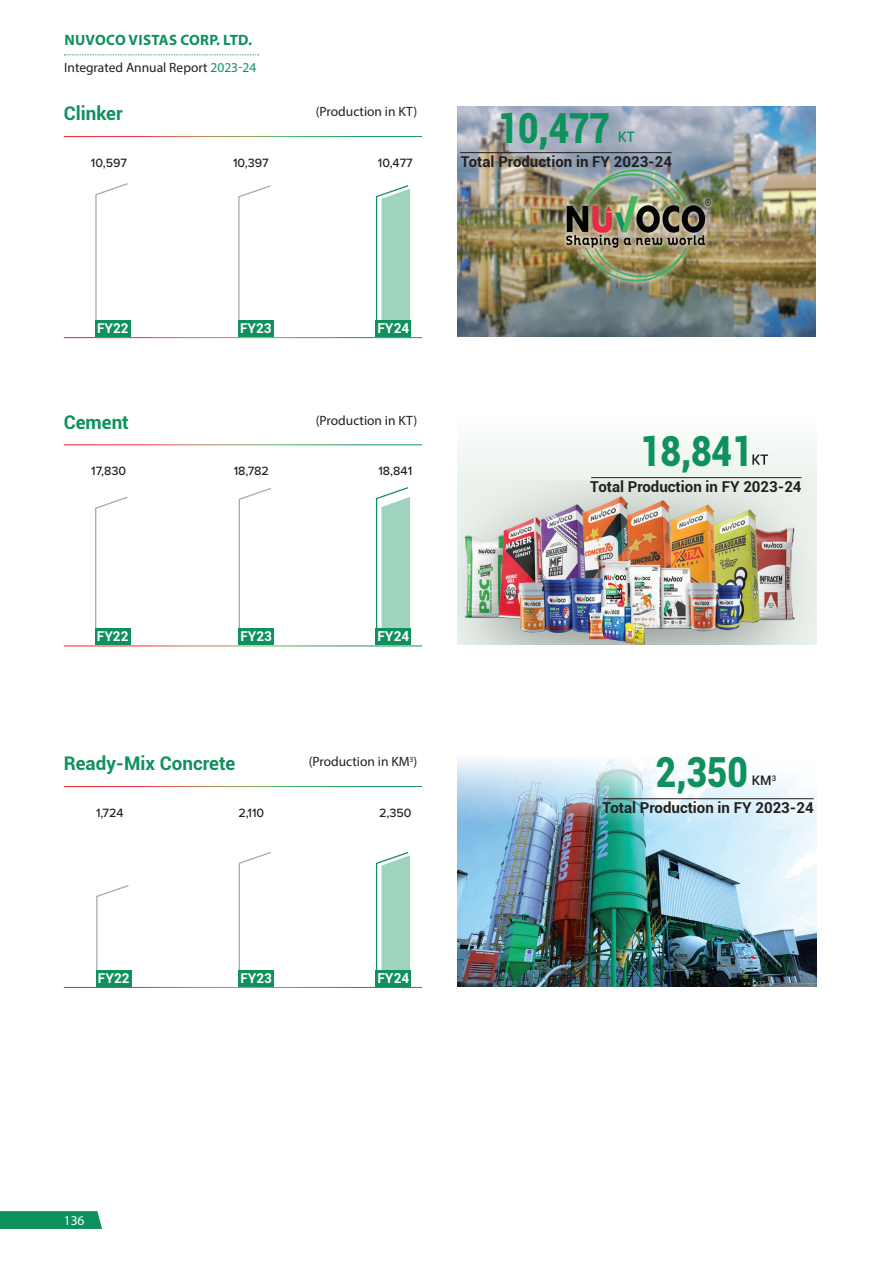
<style>
.page{position:relative;width:893px;height:1263px;background:#fff}
.page>*{position:absolute;margin:0;border:0;box-sizing:border-box;transform-origin:0 0}
.t1{font:900 41.55px "Roboto";color:#0f915d;scale:.85 1}
.t2{font:700 18.75px "Roboto";color:#0f915d}
.t3{font:700 15px "Roboto";color:#231f20}
.t4{font:700 15px "Myriad Pro";letter-spacing:.02em;color:#0f915d}
.Body_Copy_Nuvoco_Myriad_Pro_Regular{font:700 13.65px "Roboto";color:#fff}
.t5{font:13.5px "Myriad Pro";color:#231f20}
.Body_Copy_Nuvoco_Myriad_Pro_Regular-2{font:700 13.5px "Roboto";color:#fff}
.t6{font:13.5px "Myriad Pro";color:#fff}
.t7{font:500 13.2px "Roboto";color:#231f20}
.t8{font:500 12.45px "Proxima Nova";color:#231f20}
.s1{color:#0f915d}
</style>
<div class="page">
<svg style="left:64px;top:54px;width:194px;height:1px"></svg>
<svg style="left:0;top:1211px;width:102px;height:18px;background:#159461"></svg>
<svg style="left:95px;top:183px;width:33px;height:137px"></svg>
<div style="left:95px;top:320px;width:35px;height:17px;background:#0f915d"></div>
<svg style="left:238px;top:185px;width:33px;height:135px"></svg>
<div style="left:238px;top:320px;width:35px;height:17px;background:#0f915d"></div>
<svg style="left:375px;top:185px;width:35px;height:136px"></svg>
<div style="left:376px;top:320px;width:35px;height:17px;background:#0f915d"></div>
<svg style="left:375px;top:852px;width:35px;height:135px"></svg>
<div style="left:376px;top:970px;width:35px;height:16px;background:#0f915d"></div>
<svg style="left:238px;top:852px;width:35px;height:135px"></svg>
<div style="left:239px;top:970px;width:35px;height:16px;background:#0f915d"></div>
<svg style="left:96px;top:885px;width:34px;height:102px"></svg>
<div style="left:96px;top:970px;width:35px;height:16px;background:#0f915d"></div>
<img style="left:457px;top:106px;width:359px;height:231px">
<hr style="left:460px;top:152px;width:211px;height:1px;background:#231f20">
<svg style="left:619px;top:132px;width:15px;height:10px"></svg>
<svg style="left:95px;top:496px;width:33px;height:132px"></svg>
<svg style="left:238px;top:488px;width:33px;height:142px"></svg>
<svg style="left:375px;top:487px;width:35px;height:143px"></svg>
<div style="left:95px;top:628px;width:35px;height:17px;background:#0f915d"></div>
<div style="left:239px;top:628px;width:35px;height:17px;background:#0f915d"></div>
<div style="left:376px;top:628px;width:35px;height:17px;background:#0f915d"></div>
<div style="left:457px;top:415px;width:359px;height:230px;background:#f5f9f5"></div>
<img style="left:457px;top:477px;width:359px;height:168px">
<svg style="left:752px;top:454px;width:16px;height:11px"></svg>
<hr style="left:591px;top:477px;width:210px;height:1px;background:#231f20">
<img style="left:457px;top:758px;width:359px;height:228px">
<hr style="left:603px;top:798px;width:211px;height:1px;background:#231f20">
<p class="t4" style="left:64px;top:30px;width:189px">NUVOCO VISTAS CORP. LTD.</p>
<p class="t5" style="left:64px;top:59px;width:194px">Integrated Annual Report <span class="s1">2023-24</span></p>
<p class="t2" style="left:64px;top:101px;width:60px">Clinker</p>
<p class="t5" style="left:316px;top:104px;width:103px">(Production in KT)</p>
<p class="t8" style="left:91px;top:156px;width:38px">10,597</p>
<p class="t8" style="left:233px;top:156px;width:37px">10,397</p>
<p class="t8" style="left:378px;top:156px;width:36px">10,477</p>
<p class="t1" style="left:498px;top:99px;width:134px">10,477</p>
<p class="t3" style="left:461px;top:151px;width:213px">Total Production in FY 2023-24</p>
<p class="Body_Copy_Nuvoco_Myriad_Pro_Regular-2" style="left:97px;top:319px;width:33px">FY22</p>
<p class="Body_Copy_Nuvoco_Myriad_Pro_Regular-2" style="left:240px;top:319px;width:33px">FY23</p>
<p class="Body_Copy_Nuvoco_Myriad_Pro_Regular" style="left:377px;top:318px;width:34px">FY24</p>
<p class="t2" style="left:64px;top:409px;width:67px">Cement</p>
<p class="t5" style="left:316px;top:412px;width:103px">(Production in KT)</p>
<p class="t8" style="left:91px;top:464px;width:36px">17,830</p>
<p class="t8" style="left:234px;top:464px;width:37px">18,782</p>
<p class="t8" style="left:378px;top:464px;width:35px">18,841</p>
<p class="Body_Copy_Nuvoco_Myriad_Pro_Regular-2" style="left:97px;top:627px;width:33px">FY22</p>
<p class="Body_Copy_Nuvoco_Myriad_Pro_Regular-2" style="left:240px;top:627px;width:33px">FY23</p>
<p class="Body_Copy_Nuvoco_Myriad_Pro_Regular" style="left:377px;top:626px;width:34px">FY24</p>
<p class="t2" style="left:64px;top:750px;width:173px">Ready-Mix Concrete</p>
<p class="t5" style="left:309px;top:753px;width:110px">(Production in KM<sup>3</sup>)</p>
<p class="t8" style="left:96px;top:806px;width:29px">1,724</p>
<p class="t8" style="left:238px;top:806px;width:27px">2,110</p>
<p class="t8" style="left:379px;top:806px;width:34px">2,350</p>
<p class="Body_Copy_Nuvoco_Myriad_Pro_Regular-2" style="left:98px;top:969px;width:33px">FY22</p>
<p class="Body_Copy_Nuvoco_Myriad_Pro_Regular-2" style="left:240px;top:969px;width:33px">FY23</p>
<p class="Body_Copy_Nuvoco_Myriad_Pro_Regular" style="left:377px;top:968px;width:34px">FY24</p>
<p class="t1" style="left:640px;top:422px;width:134px">18,841</p>
<p class="t3" style="left:590px;top:476px;width:213px">Total Production in FY 2023-24</p>
<p class="t1" style="left:656px;top:743px;width:110px">2,350</p>
<p class="t3" style="left:602px;top:797px;width:213px">Total Production in FY 2023-24</p>
<p class="t7" style="left:752px;top:771px;width:26px">KM<sup>3</sup></p>
<p class="t6" style="left:64px;top:1212px;width:22px">136</p>
</div>
